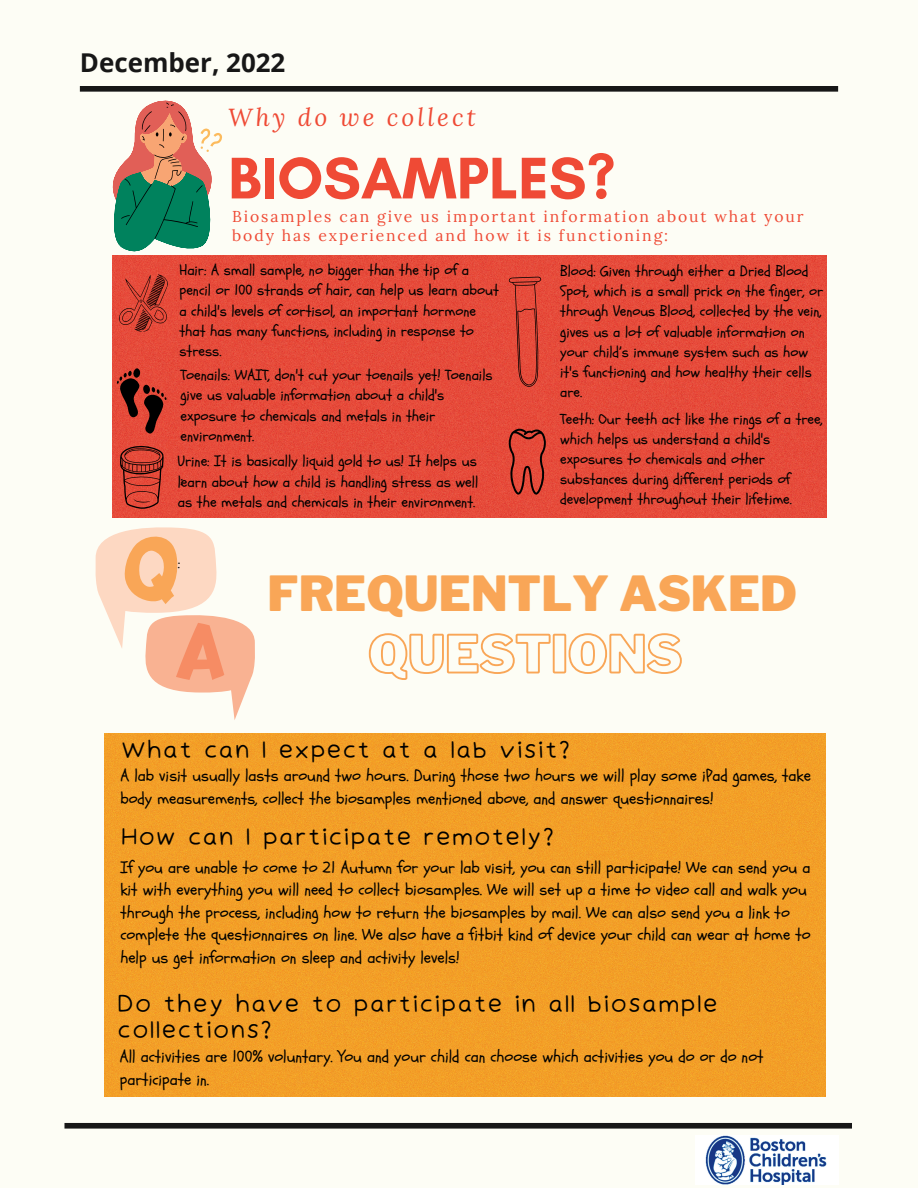
<style>
.page{position:relative;width:918px;height:1188px;background:#fdfdf5}
.page>*{position:absolute;margin:0;border:0;box-sizing:border-box;transform-origin:0 0}
.t1{font:700 59.85px "Glacial Indifference";color:#ef4a35}
.t2{font:900 48px "Libre Franklin";color:#f9a657}
.t3{font:700 25.95px "Open Sans";color:#171717}
.t4{font:italic 24.75px "Lora";letter-spacing:.12em;color:#ef4a35}
.t5{font:22.5px/25.8px "Irene Florentina";color:#000}
.t6{font:16.5px/22.5px "Schoolbell";color:#000}
.t7{font:15.75px/19.5px "Lora";letter-spacing:.12em;color:#ef4a35}
.t8{font:15px/20.2px "Schoolbell";color:#000}
.t9{font:14.85px/20.1px "Schoolbell";color:#000}
</style>
<div class="page">
<div style="left:80px;top:86px;width:758px;height:6px;background:#171717"></div>
<div style="left:64px;top:1123px;width:788px;height:6px;background:#171717"></div>
<img style="left:705px;top:1136px;width:122px;height:48px">
<img style="left:112px;top:255px;width:714px;height:262px">
<svg style="left:112px;top:100px;width:110px;height:156px"></svg>
<div style="left:104px;top:733px;width:722px;height:364px;background:#f39f27"></div>
<svg style="left:95px;top:527px;width:160px;height:193px"></svg>
<svg style="left:117px;top:274px;width:52px;height:58px"></svg>
<svg style="left:117px;top:368px;width:49px;height:66px"></svg>
<svg style="left:120px;top:445px;width:44px;height:64px"></svg>
<svg style="left:509px;top:277px;width:32px;height:110px"></svg>
<svg style="left:509px;top:429px;width:37px;height:66px"></svg>
<svg style="left:368px;top:633px;width:314px;height:47px"></svg>
<h3 class="t3" style="left:80px;top:45px;width:207px">December, 2022</h3>
<h3 class="t4" style="left:228px;top:100px;width:249px">Why do we collect</h3>
<h1 class="t1" style="left:228px;top:142px;width:389px">BIOSAMPLES?</h1>
<p class="t7" style="left:232px;top:206px;width:573px">Biosamples can give us important information about what your body has experienced and how it is functioning:</p>
<p class="t8" style="left:179px;top:260px;width:321px">Hair: A small sample, no bigger than the tip of a pencil or 100 strands of hair, can help us learn about a child's levels of cortisol, an important hormone that has many functions, including in response to stress.</p>
<p class="t8" style="left:180px;top:365px;width:314px">Toenails: WAIT, don't cut your toenails yet! Toenails give us valuable information about a child's exposure to chemicals and metals in their environment.</p>
<p class="t6" style="left:180px;top:468px;width:4px">:</p>
<p class="t8" style="left:178px;top:452px;width:302px;text-align:justify">Urine: It is basically liquid gold to us! It helps us learn about how a child is handling stress as well as the metals and chemicals in their environment.</p>
<p class="t8" style="left:178px;top:553px;width:4px">:</p>
<p class="t9" style="left:560px;top:262px;width:265px">Blood: Given through either a Dried Blood Spot, which is a small prick on the finger, or through Venous Blood, collected by the vein, gives us a lot of valuable information on your child’s immune system such as how it's functioning and how healthy their cells are.</p>
<p class="t9" style="left:560px;top:409px;width:264px">Teeth: Our teeth act like the rings of a tree, which helps us understand a child's exposures to chemicals and other substances during different periods of development throughout their lifetime.</p>
<h2 class="t2" style="left:268px;top:565px;width:531px">FREQUENTLY ASKED</h2>
<h3 class="t5" style="left:120px;top:737px;width:452px">What can I expect at a lab visit?</h3>
<p class="t6" style="left:120px;top:765px;width:692px">A lab visit usually lasts around two hours. During those two hours we will play some iPad games, take body measurements, collect the biosamples mentioned above, and answer questionnaires!</p>
<h3 class="t5" style="left:120px;top:824px;width:436px">How can I participate remotely?</h3>
<p class="t6" style="left:120px;top:857px;width:692px">If you are unable to come to 21 Autumn for your lab visit, you can still participate! We can send you a kit with everything you will need to collect biosamples. We will set up a time to video call and walk you through the process, including how to return the biosamples by mail. We can also send you a link to complete the questionnaires on line. We also have a fitbit kind of device your child can wear at home to help us get information on sleep and activity levels!</p>
<h3 class="t5" style="left:117px;top:991px;width:603px">Do they have to participate in all biosample collections?</h3>
<p class="t6" style="left:120px;top:1046px;width:645px">All activities are 100% voluntary. You and your child can choose which activities you do or do not participate in.</p>
</div>
